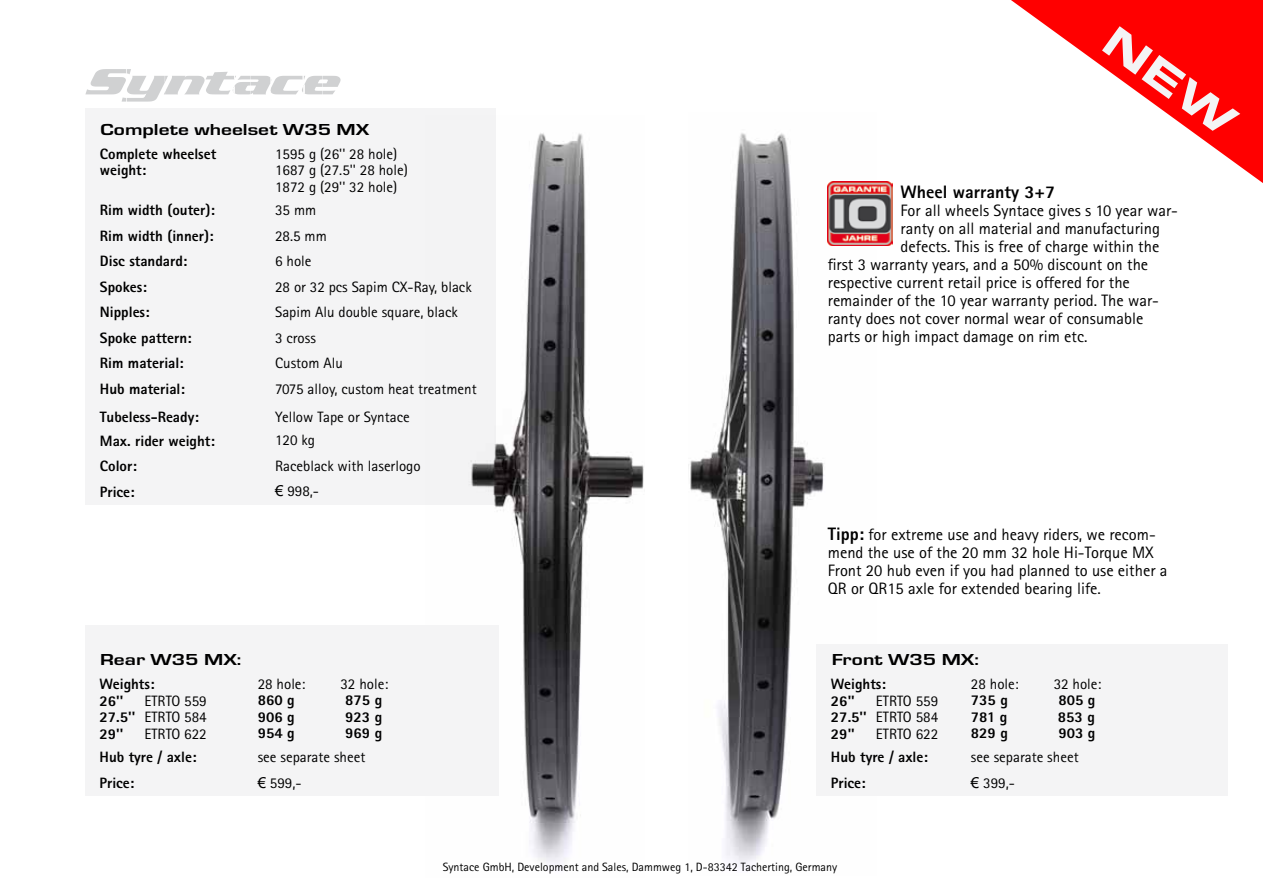
<style>
.page{position:relative;width:1263px;height:893px;background:#fff}
.page>*{position:absolute;margin:0;border:0;box-sizing:border-box;transform-origin:0 0}
.t1{font:800 18px "Rotis Sans Serif";color:#000}
.t2{font:16.5px/18px "Rotis Sans Serif";color:#000}
.t3{font:700 16.5px "Eurostile T";color:#000;scale:1.3 1}
.t4{font:15px/16.5px "Rotis Sans Serif";color:#000;text-align:justify}
.t5{font:800 15px/16.5px "Rotis Sans Serif";color:#000}
.t6{font:12px "Rotis Sans Serif";color:#000}
.s1{font-family:"Arial"}
.s2{font-weight:800}
.s3{font-weight:800;font-size:18px}
</style>
<div class="page">
<img style="left:426px;top:133px;width:218px;height:733px">
<img style="left:690px;top:133px;width:187px;height:731px">
<svg style="left:1011px;top:0;width:252px;height:183px"></svg>
<svg style="left:85px;top:69px;width:256px;height:33px"></svg>
<img style="left:828px;top:182px;width:64px;height:64px">
<div style="left:85px;top:625px;width:413px;height:171px;background:#f4f4f5"></div>
<div style="left:816px;top:644px;width:412px;height:152px;background:#f4f4f5"></div>
<div style="left:85px;top:108px;width:411px;height:396px;background:#f4f4f5"></div>
<svg style="left:1102px;top:26px;width:138px;height:112px"></svg>
<p class="t3" style="left:101px;top:121px;width:208px">Complete wheelset W35 MX</p>
<p class="t5" style="left:100px;top:145px;width:118px">Complete wheelset weight:</p>
<p class="t4" style="left:275px;top:145px;width:134px;text-align:left">1595 g (26'' 28 hole)<br>1687 g (27.5'' 28 hole)<br>1872 g (29'' 32 hole)</p>
<p class="t5" style="left:100px;top:202px;width:116px">Rim width (outer):</p>
<p class="t4" style="left:275px;top:202px;width:43px">35 mm</p>
<p class="t5" style="left:100px;top:227px;width:115px">Rim width (inner):</p>
<p class="t4" style="left:275px;top:227px;width:53px">28.5 mm</p>
<p class="t5" style="left:100px;top:253px;width:89px">Disc standard:</p>
<p class="t4" style="left:275px;top:253px;width:38px">6 hole</p>
<p class="t5" style="left:100px;top:278px;width:48px">Spokes:</p>
<p class="t4" style="left:275px;top:278px;width:198px">28 or 32 pcs Sapim CX-Ray, black</p>
<p class="t5" style="left:100px;top:304px;width:51px">Nipples:</p>
<p class="t4" style="left:275px;top:304px;width:184px">Sapim Alu double square, black</p>
<p class="t5" style="left:100px;top:329px;width:93px">Spoke pattern:</p>
<p class="t4" style="left:275px;top:329px;width:42px">3 cross</p>
<p class="t5" style="left:100px;top:355px;width:85px">Rim material:</p>
<p class="t4" style="left:275px;top:355px;width:69px">Custom Alu</p>
<p class="t5" style="left:100px;top:380px;width:86px">Hub material:</p>
<p class="t4" style="left:275px;top:380px;width:203px">7075 alloy, custom heat treatment</p>
<p class="t5" style="left:100px;top:408px;width:100px">Tubeless-Ready:</p>
<p class="t4" style="left:275px;top:408px;width:136px">Yellow Tape or Syntace</p>
<p class="t5" style="left:100px;top:432px;width:116px">Max. rider weight:</p>
<p class="t4" style="left:275px;top:432px;width:41px">120 kg</p>
<p class="t5" style="left:100px;top:458px;width:38px">Color:</p>
<p class="t4" style="left:275px;top:457px;width:147px">Raceblack with laserlogo</p>
<p class="t5" style="left:100px;top:483px;width:36px">Price:</p>
<p class="t4" style="left:275px;top:483px;width:45px"><span class="s1">€</span> 998,-</p>
<p class="t3" style="left:100px;top:650px;width:110px">Rear W35 MX:</p>
<p class="t5" style="left:100px;top:676px;width:56px">Weights:<br>26''</p>
<p class="t4" style="left:100px;top:692px;width:109px;text-indent:45px">ETRTO 559<br><span class="s2">27.5''</span> ETRTO 584<br><span class="s2">29''</span></p>
<p class="t4" style="left:145px;top:725px;width:64px">ETRTO 622</p>
<p class="t4" style="left:258px;top:675px;width:49px">28 hole:</p>
<p class="t4" style="left:340px;top:675px;width:49px">32 hole:</p>
<p class="t5" style="left:258px;top:692px;width:38px">860 g</p>
<p class="t5" style="left:345px;top:692px;width:38px">875 g</p>
<p class="t5" style="left:258px;top:708px;width:38px">906 g</p>
<p class="t5" style="left:345px;top:708px;width:38px">923 g</p>
<p class="t5" style="left:258px;top:725px;width:38px">954 g</p>
<p class="t5" style="left:345px;top:725px;width:38px">969 g</p>
<p class="t5" style="left:100px;top:749px;width:98px">Hub tyre / axle:</p>
<p class="t4" style="left:258px;top:749px;width:109px">see separate sheet</p>
<p class="t5" style="left:100px;top:774px;width:36px">Price:</p>
<p class="t4" style="left:258px;top:774px;width:45px"><span class="s1">€</span> 599,-</p>
<p class="t1" style="left:901px;top:180px;width:156px">Wheel warranty 3+7</p>
<p class="t2" style="left:901px;top:201px;width:279px">For all wheels Syntace gives s 10 year war-</p>
<p class="t2" style="left:901px;top:219px;width:261px">ranty on all material and manufacturing</p>
<p class="t2" style="left:901px;top:237px;width:260px">defects. This is free of charge within the</p>
<p class="t2" style="left:828px;top:255px;width:322px">first 3 warranty years, and a 50% discount on the</p>
<p class="t2" style="left:828px;top:273px;width:304px">respective current retail price is offered for the</p>
<p class="t2" style="left:828px;top:291px;width:333px">remainder of the 10 year warranty period. The war-</p>
<p class="t2" style="left:828px;top:309px;width:317px">ranty does not cover normal wear of consumable</p>
<p class="t2" style="left:828px;top:327px;width:261px">parts or high impact damage on rim etc.</p>
<p class="t2" style="left:828px;top:525px;width:341px"><span class="s3">Tipp:</span> for extreme use and heavy riders, we recom&shy;mend the use of the 20 mm 32 hole Hi-Torque MX Front 20 hub even if you had planned to use either a QR or QR15 axle for extended bearing life.</p>
<p class="t3" style="left:832px;top:650px;width:115px">Front W35 MX:</p>
<p class="t5" style="left:831px;top:676px;width:56px">Weights:<br>26''</p>
<p class="t4" style="left:971px;top:675px;width:49px">28 hole:</p>
<p class="t4" style="left:1054px;top:675px;width:49px">32 hole:</p>
<p class="t5" style="left:971px;top:692px;width:38px">735 g</p>
<p class="t5" style="left:1058px;top:692px;width:38px">805 g</p>
<p class="t5" style="left:971px;top:708px;width:38px">781 g</p>
<p class="t5" style="left:1058px;top:708px;width:38px">853 g</p>
<p class="t5" style="left:971px;top:725px;width:38px">829 g</p>
<p class="t5" style="left:1058px;top:725px;width:38px">903 g</p>
<p class="t4" style="left:831px;top:692px;width:109px;text-indent:45px">ETRTO 559<br><span class="s2">27.5''</span> ETRTO 584<br><span class="s2">29''</span></p>
<p class="t4" style="left:876px;top:725px;width:64px">ETRTO 622</p>
<p class="t5" style="left:831px;top:749px;width:98px">Hub tyre / axle:</p>
<p class="t4" style="left:971px;top:749px;width:109px">see separate sheet</p>
<p class="t5" style="left:831px;top:774px;width:36px">Price:</p>
<p class="t4" style="left:971px;top:774px;width:45px"><span class="s1">€</span> 399,-</p>
<p class="t6" style="left:443px;top:860px;width:396px">Syntace GmbH, Development and Sales, Dammweg 1, D-83342 Tacherting, Germany</p>
</div>
